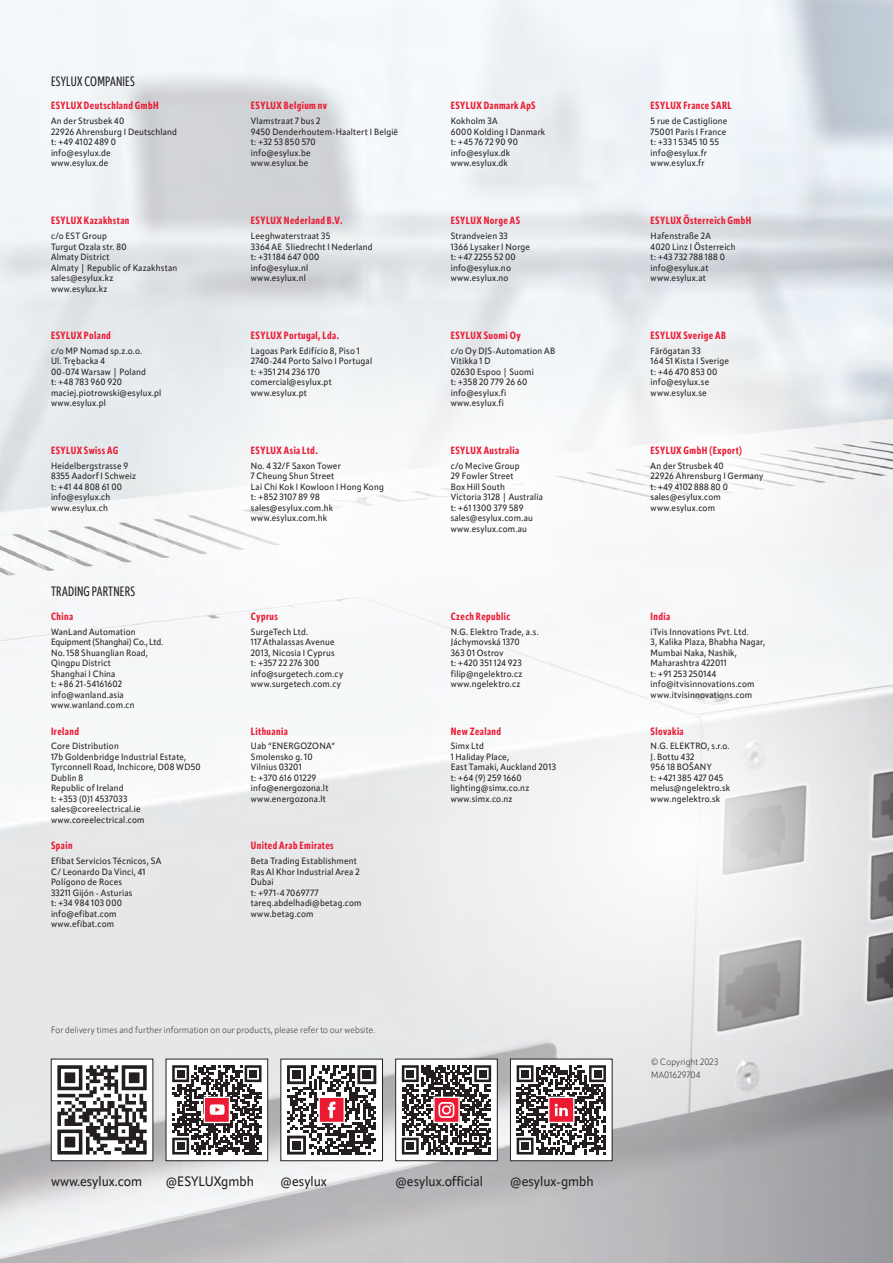
<style>
.page{position:relative;width:893px;height:1263px;background:#fff}
.page>*{position:absolute;margin:0;border:0;box-sizing:border-box;transform-origin:0 0}
.t1{font:500 13.5px "Apparat Semi Cond";color:#231f20}
.t2{font:500 13.5px "Apparat Extra Cond";letter-spacing:.01em;color:#231f20}
.t3{font:800 10.5px "Apparat Extra Cond";letter-spacing:.04em;color:#ed1a33}
.t4{font:500 9px/10.5px "Apparat Semi Cond";letter-spacing:.02em;color:#231f20}
.t5{font:300 9px/12.8px "Apparat Semi Cond";letter-spacing:.02em;color:#231f20}
</style>
<div class="page">
<img style="left:0;top:0;width:893px;height:1263px">
<div style="left:126px;top:323px;width:363px;height:357px;background:linear-gradient(to bottom,#e9edf0,#fbfbfa)"></div>
<div style="left:315px;top:310px;width:362px;height:357px;background:#f6f8f9"></div>
<svg style="left:531px;top:281px;width:362px;height:245px;fill:#f0f3f6"></svg>
<svg style="left:362px;top:526px;width:531px;height:623px;fill:#f0f1f2"></svg>
<div style="left:510px;top:1059px;width:102px;height:102px;background:#fff"></div>
<svg style="left:517px;top:1065px;width:89px;height:89px"></svg>
<div style="left:510px;top:1059px;width:102px;height:102px;border:1px solid #231f20"></div>
<div style="left:281px;top:1059px;width:101px;height:102px;background:#fff"></div>
<svg style="left:287px;top:1065px;width:89px;height:89px"></svg>
<div style="left:281px;top:1059px;width:102px;height:102px;border:1px solid #231f20"></div>
<div style="left:396px;top:1059px;width:101px;height:102px;background:#fff"></div>
<svg style="left:402px;top:1065px;width:89px;height:89px"></svg>
<div style="left:395px;top:1059px;width:102px;height:102px;border:1px solid #231f20"></div>
<div style="left:166px;top:1059px;width:102px;height:102px;background:#fff"></div>
<svg style="left:172px;top:1065px;width:89px;height:89px"></svg>
<div style="left:166px;top:1059px;width:102px;height:102px;border:1px solid #231f20"></div>
<div style="left:51px;top:1059px;width:102px;height:102px;background:#fff"></div>
<svg style="left:57px;top:1065px;width:90px;height:89px"></svg>
<h1 class="t2" style="left:51px;top:73px;width:85px">ESYLUX COMPANIES</h1>
<p class="t3" style="left:51px;top:99px;width:109px">ESYLUX Deutschland GmbH</p>
<p class="t4" style="left:51px;top:116px;width:128px">An der Strusbek 40<br>22926 Ahrensburg I Deutschland t: +49 4102 489 0 info@esylux.de<br>www.esylux.de</p>
<p class="t3" style="left:51px;top:214px;width:80px">ESYLUX Kazakhstan</p>
<p class="t4" style="left:51px;top:231px;width:128px">c/o EST Group<br>Turgut Ozala str. 80<br>Almaty District<br>Almaty | Republic of Kazakhstan sales@esylux.kz<br>www.esylux.kz</p>
<p class="t3" style="left:51px;top:329px;width:61px">ESYLUX Poland</p>
<p class="t4" style="left:51px;top:345px;width:112px">c/o MP Nomad sp.z.o.o.<br>Ul. Trębacka 4<br>00-074 Warsaw | Poland<br>t: +48 783 960 920 maciej.piotrowski@esylux.pl www.esylux.pl</p>
<p class="t3" style="left:51px;top:444px;width:69px">ESYLUX Swiss AG</p>
<p class="t4" style="left:51px;top:460px;width:86px">Heidelbergstrasse 9<br>8355 Aadorf I Schweiz t: +41 44 808 61 00 info@esylux.ch www.esylux.ch</p>
<h1 class="t2" style="left:51px;top:584px;width:86px">TRADING PARTNERS</h1>
<p class="t3" style="left:51px;top:610px;width:24px">China</p>
<p class="t4" style="left:51px;top:626px;width:114px">WanLand Automation<br>Equipment (Shanghai) Co., Ltd.<br>No. 158 Shuanglian Road,<br>Qingpu District<br>Shanghai I China<br>t: +86 21-54161602 info@wanland.asia www.wanland.com.cn</p>
<p class="t3" style="left:51px;top:724px;width:29px">Ireland</p>
<p class="t4" style="left:51px;top:741px;width:151px">Core Distribution<br>17b Goldenbridge Industrial Estate,<br>Tyrconnell Road, Inchicore, D08 WD50<br>Dublin 8<br>Republic of Ireland<br>t: +353 (0)1 4537033 sales@coreelectrical.ie www.coreelectrical.com</p>
<p class="t3" style="left:51px;top:839px;width:23px">Spain</p>
<p class="t4" style="left:51px;top:856px;width:112px">Efibat Servicios Técnicos, SA<br>C/ Leonardo Da Vinci, 41<br>Polígono de Roces<br>33211 Gijón - Asturias<br>t: +34 984 103 000 info@efibat.com www.efibat.com</p>
<p class="t3" style="left:251px;top:99px;width:78px">ESYLUX Belgium nv</p>
<p class="t4" style="left:251px;top:116px;width:149px">Vlamstraat 7 bus 2<br>9450 Denderhoutem-Haaltert I België t: +32 53 850 570<br>info@esylux.be<br>www.esylux.be</p>
<p class="t3" style="left:251px;top:214px;width:93px">ESYLUX Nederland B.V.</p>
<p class="t4" style="left:251px;top:231px;width:123px">Leeghwaterstraat 35<br>3364 AE Sliedrecht I Nederland t: +31 184 647 000 info@esylux.nl<br>www.esylux.nl</p>
<p class="t3" style="left:251px;top:329px;width:90px">ESYLUX Portugal, Lda.</p>
<p class="t4" style="left:251px;top:345px;width:123px">Lagoas Park Edifício 8, Piso 1<br>2740-244 Porto Salvo I Portugal t: +351 214 236 170 comercial@esylux.pt www.esylux.pt</p>
<p class="t3" style="left:251px;top:444px;width:68px">ESYLUX Asia Ltd.</p>
<p class="t4" style="left:251px;top:460px;width:135px">No. 4 32/F Saxon Tower<br>7 Cheung Shun Street<br>Lai Chi Kok I Kowloon I Hong Kong t: +852 3107 89 98 sales@esylux.com.hk www.esylux.com.hk</p>
<p class="t3" style="left:251px;top:610px;width:29px">Cyprus</p>
<p class="t4" style="left:251px;top:626px;width:94px">SurgeTech Ltd.<br>117 Athalassas Avenue<br>2013, Nicosia I Cyprus<br>t: +357 22 276 300 info@surgetech.com.cy www.surgetech.com.cy</p>
<p class="t3" style="left:251px;top:724px;width:38px">Lithuania</p>
<p class="t4" style="left:251px;top:741px;width:86px">Uab “ENERGOZONA”<br>Smolensko g. 10<br>Vilnius 03201<br>t: +370 616 01229 info@energozona.lt www.energozona.lt</p>
<p class="t3" style="left:251px;top:839px;width:84px">United Arab Emirates</p>
<p class="t4" style="left:251px;top:856px;width:112px">Beta Trading Establishment<br>Ras Al Khor Industrial Area 2<br>Dubai<br>t: +971-4 7069777 tareq.abdelhadi@betag.com www.betag.com</p>
<p class="t5" style="left:51px;top:1024px;width:325px">For delivery times and further information on our products, please refer to our website.</p>
<p class="t3" style="left:451px;top:99px;width:86px">ESYLUX Danmark ApS</p>
<p class="t4" style="left:451px;top:116px;width:96px">Kokholm 3A<br>6000 Kolding I Danmark t: +45 76 72 90 90 info@esylux.dk www.esylux.dk</p>
<p class="t3" style="left:451px;top:214px;width:71px">ESYLUX Norge AS</p>
<p class="t4" style="left:451px;top:231px;width:81px">Strandveien 33<br>1366 Lysaker I Norge t: +47 2255 52 00 info@esylux.no www.esylux.no</p>
<p class="t3" style="left:451px;top:329px;width:72px">ESYLUX Suomi Oy</p>
<p class="t4" style="left:451px;top:345px;width:106px">c/o Oy DJS-Automation AB<br>Vitikka 1 D<br>02630 Espoo | Suomi<br>t: +358 20 779 26 60 info@esylux.fi www.esylux.fi</p>
<p class="t3" style="left:451px;top:444px;width:70px">ESYLUX Australia</p>
<p class="t4" style="left:451px;top:460px;width:94px">c/o Mecive Group<br>29 Fowler Street<br>Box Hill South<br>Victoria 3128 | Australia t: +61 1300 379 589 sales@esylux.com.au www.esylux.com.au</p>
<p class="t3" style="left:451px;top:610px;width:61px">Czech Republic</p>
<p class="t4" style="left:451px;top:626px;width:89px">N.G. Elektro Trade, a.s.<br>Jáchymovská 1370<br>363 01 Ostrov<br>t: +420 351 124 923 filip@ngelektro.cz www.ngelektro.cz</p>
<p class="t3" style="left:451px;top:724px;width:52px">New Zealand</p>
<p class="t4" style="left:451px;top:741px;width:107px">Simx Ltd<br>1 Haliday Place,<br>East Tamaki, Auckland 2013 t: +64 (9) 259 1660 lighting@simx.co.nz www.simx.co.nz</p>
<h1 class="t1" style="left:51px;top:1173px;width:93px">www.esylux.com</h1>
<h1 class="t1" style="left:166px;top:1173px;width:90px">@ESYLUXgmbh</h1>
<h1 class="t1" style="left:281px;top:1173px;width:48px">@esylux</h1>
<h1 class="t1" style="left:395px;top:1173px;width:89px">@esylux.official</h1>
<h1 class="t1" style="left:510px;top:1173px;width:85px">@esylux-gmbh</h1>
<p class="t3" style="left:651px;top:99px;width:83px">ESYLUX France SARL</p>
<p class="t4" style="left:651px;top:116px;width:78px">5 rue de Castiglione<br>75001 Paris I France t: +33 1 5345 10 55 info@esylux.fr www.esylux.fr</p>
<p class="t3" style="left:651px;top:214px;width:102px">ESYLUX Österreich GmbH</p>
<p class="t4" style="left:651px;top:231px;width:87px">Hafenstraße 2A<br>4020 Linz I Österreich t: +43 732 788 188 0 info@esylux.at www.esylux.at</p>
<p class="t3" style="left:651px;top:329px;width:77px">ESYLUX Sverige AB</p>
<p class="t4" style="left:651px;top:345px;width:80px">Färögatan 33<br>164 51 Kista I Sverige t: +46 470 853 00 info@esylux.se www.esylux.se</p>
<p class="t3" style="left:651px;top:444px;width:93px">ESYLUX GmbH (Export)</p>
<p class="t4" style="left:651px;top:460px;width:114px">An der Strusbek 40<br>22926 Ahrensburg I Germany t: +49 4102 888 80 0 sales@esylux.com www.esylux.com</p>
<p class="t3" style="left:651px;top:610px;width:21px">India</p>
<p class="t4" style="left:651px;top:626px;width:116px">iTvis Innovations Pvt. Ltd.<br>3, Kalika Plaza, Bhabha Nagar,<br>Mumbai Naka, Nashik,<br>Maharashtra 422011<br>t: +91 253 250144 info@itvisinnovations.com www.itvisinnovations.com</p>
<p class="t3" style="left:651px;top:724px;width:35px">Slovakia</p>
<p class="t4" style="left:651px;top:741px;width:81px">N.G. ELEKTRO, s.r.o.<br>J. Bottu 432<br>956 18 BOŠANY<br>t: +421 385 427 045 melus@ngelektro.sk www.ngelektro.sk</p>
<p class="t5" style="left:651px;top:1056px;width:68px">© Copyright 2023<br>MA01629704</p>
</div>
